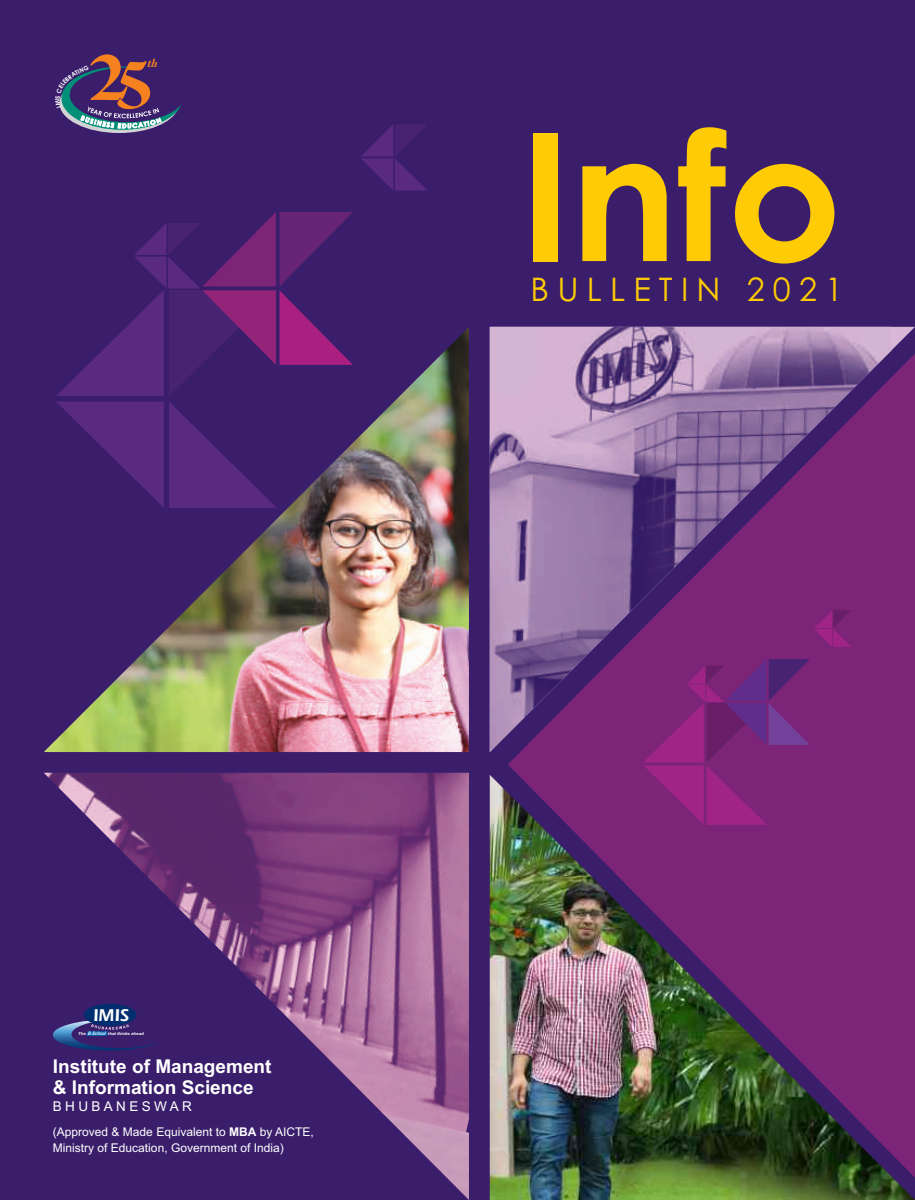
<style>
.page{position:relative;width:915px;height:1200px;background:#fff}
.page>*{position:absolute;margin:0;border:0;box-sizing:border-box;transform-origin:0 0}
.t1{font:700 178.35px "Century Gothic";color:#ffcb04}
.t2{font:32.4px "Century Gothic";letter-spacing:.255em;color:#ffcb04}
.t3{font:700 19.05px/21.3px "Arial";color:#fff}
.t4{font:600 17.7px "Eras ITC";color:#fff}
.t5{font:13.5px "Arial";letter-spacing:.25em;color:#fff}
.t6{font:italic 700 12.6px "Bodoni";color:#f5821f;scale:.92 1}
.t7{font:12px/15.9px "Arial";color:#fff}
.t8{font:italic 700 4.05px "Arial";color:#fff;scale:1.05 1}
.s1{font-size:4.65px}
.s2{font-weight:700}
</style>
<div class="page">
<div style="left:0;top:0;width:914px;height:1199px;background:#3a1e6b"></div>
<img style="left:45px;top:327px;width:424px;height:424px">
<img style="left:401px;top:1132px;width:68px;height:67px">
<img style="left:44px;top:772px;width:425px;height:360px">
<img style="left:489px;top:772px;width:425px;height:427px">
<svg style="left:900px;top:327px;width:14px;height:424px;background:#782678"></svg>
<img style="left:489px;top:327px;width:411px;height:424px">
<svg style="left:56px;top:212px;width:297px;height:295px"></svg>
<svg style="left:361px;top:125px;width:66px;height:65px"></svg>
<svg style="left:643px;top:659px;width:166px;height:165px;background:#7e257c"></svg>
<svg style="left:813px;top:610px;width:38px;height:36px"></svg>
<svg style="left:59px;top:54px;width:122px;height:79px"></svg>
<p class="t6" style="left:147px;top:58px;width:12px">th</p>
<h1 class="t1" style="left:520px;top:127px;width:322px">Info</h1>
<h2 class="t2" style="left:530px;top:276px;width:314px">BULLETIN 2021</h2>
<h3 class="t4" style="left:93px;top:1008px;width:37px">IMIS</h3>
<p class="t8" style="left:78px;top:1031px;width:64px">The <span class="s1">B-School</span> that thinks ahead</p>
<h3 class="t3" style="left:53px;top:1057px;width:220px">Institute of Management &amp; Information Science</h3>
<p class="t5" style="left:53px;top:1100px;width:141px">BHUBANESWAR</p>
<p class="t7" style="left:53px;top:1124px;width:262px">(Approved &amp; Made Equivalent to <span class="s2">MBA</span> by AICTE,<br>Ministry of Education, Government of India)</p>
</div>
